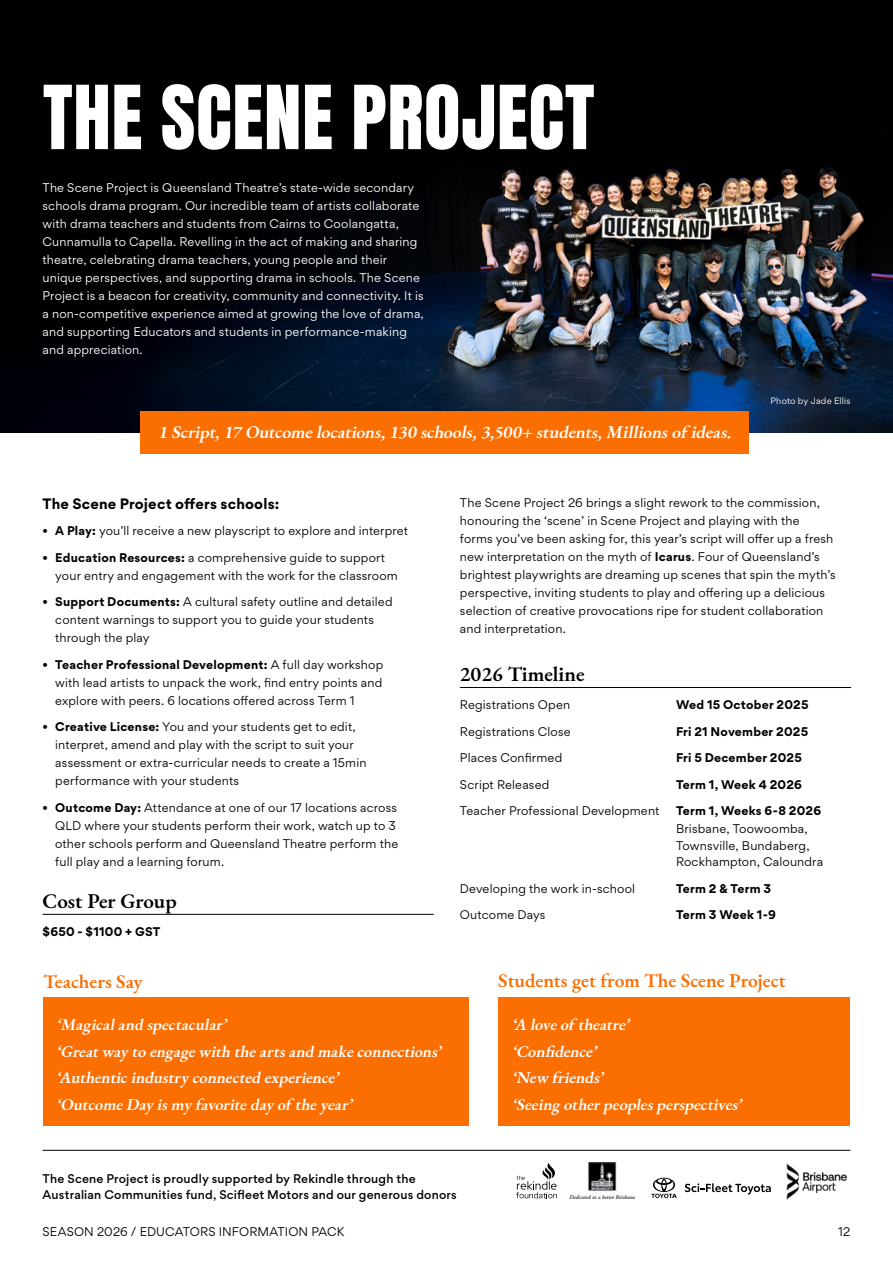
<style>
.page{position:relative;width:893px;height:1263px;background:#fff}
.page>*{position:absolute;margin:0;border:0;box-sizing:border-box;transform-origin:0 0}
.t1{font:75px "Anton";letter-spacing:.01em;color:#fff}
.t2{font:600 21px "EB Garamond";color:#000}
.t3{font:600 19.5px "EB Garamond";color:#fa6e02}
.t4{font:italic 600 18px "EB Garamond";color:#fff}
.t5{font:italic 600 16.5px/26.5px "EB Garamond";color:#fff}
.t6{font:700 13.5px "Gordita";letter-spacing:.015em;color:#000}
.t7{font:11.25px/18px "Gordita";letter-spacing:.015em;color:#000}
.t8{font:11.25px/18px "Gordita";letter-spacing:.015em;color:#fff}
.t9{font:700 11.25px "Gordita";letter-spacing:.02em;color:#000}
.t10{font:500 11.25px/16.5px "Gordita";letter-spacing:.015em;color:#000}
.t11{font:8.25px "Gordita";letter-spacing:.02em;color:#fff}
.s1{font-weight:700}
</style>
<div class="page">
<div style="left:43px;top:997px;width:426px;height:129px;background:#fa6e02"></div>
<div style="left:498px;top:997px;width:352px;height:129px;background:#fa6e02"></div>
<img style="left:0;top:0;width:893px;height:432px">
<hr style="left:43px;top:1150px;width:807px;height:1px;background:#000">
<svg style="left:516px;top:1163px;width:41px;height:35px"></svg>
<img style="left:569px;top:1163px;width:66px;height:35px">
<svg style="left:651px;top:1178px;width:26px;height:20px"></svg>
<svg style="left:685px;top:1183px;width:86px;height:11px"></svg>
<img style="left:786px;top:1163px;width:62px;height:37px">
<hr style="left:460px;top:687px;width:391px;height:1px;background:#000">
<hr style="left:43px;top:914px;width:391px;height:1px;background:#000">
<div style="left:141px;top:411px;width:608px;height:42px;background:#fa6e02"></div>
<h1 class="t1" style="left:43px;top:79px;width:553px">THE SCENE PROJECT</h1>
<p class="t8" style="left:43px;top:179px;width:383px">The Scene Project is Queensland Theatre’s state-wide secondary schools drama program. Our incredible team of artists collaborate with drama teachers and students from Cairns to Coolangatta, Cunnamulla to Capella. Revelling in the act of making and sharing theatre, celebrating drama teachers, young people and their unique perspectives, and supporting drama in schools. The Scene Project is a beacon for creativity, community and connectivity. It is a non-competitive experience aimed at growing the love of drama, and supporting Educators and students in performance-making and appreciation.</p>
<h3 class="t4" style="left:158px;top:420px;width:579px">1 Script,17 Outcomelocations,130 schools,3,500+ students,Millionsof ideas.</h3>
<p class="t11" style="left:770px;top:395px;width:81px">Photo by Jade Ellis</p>
<p class="t6" style="left:43px;top:493px;width:238px">The Scene Project offers schools:</p>
<p class="t7" style="left:43px;top:522px;width:367px"><span class="s1">• A Play:</span> you’ll receive a new playscript to explore and interpret</p>
<p class="t7" style="left:55px;top:548px;width:344px;text-indent:-13px"><span class="s1">• Education Resources:</span> a comprehensive guide to support your entry and engagement with the work for the classroom</p>
<p class="t7" style="left:55px;top:593px;width:339px;text-indent:-13px"><span class="s1">• Support Documents:</span> A cultural safety outline and detailed content warnings to support you to guide your students through the play</p>
<p class="t7" style="left:55px;top:655px;width:329px;text-align:justify;text-indent:-13px"><span class="s1">• Teacher Professional Development:</span> A full day workshop with lead artists to unpack the work, find entry points and explore with peers. 6 locations offered across Term 1</p>
<p class="t7" style="left:55px;top:718px;width:313px;text-indent:-13px"><span class="s1">• Creative License:</span> You and your students get to edit, interpret, amend and play with the script to suit your assessment or extra-curricular needs to create a 15min performance with your students</p>
<p class="t7" style="left:55px;top:798px;width:344px;text-indent:-13px"><span class="s1">• Outcome Day:</span> Attendance at one of our 17 locations across QLD where your students perform their work, watch up to 3 other schools perform and Queensland Theatre perform the full play and a learning forum.</p>
<h2 class="t2" style="left:43px;top:886px;width:136px">Cost Per Group</h2>
<p class="t9" style="left:43px;top:922px;width:119px">$650 - $1100 + GST</p>
<p class="t7" style="left:460px;top:494px;width:377px">The Scene Project 26 brings a slight rework to the commission, honouring the ‘scene’ in Scene Project and playing with the<br>forms you’ve been asking for, this year’s script will offer up a fresh new interpretation on the myth of <span class="s1">Icarus</span>. Four of Queensland’s brightest playwrights are dreaming up scenes that spin the myth’s perspective, inviting students to play and offering up a delicious selection of creative provocations ripe for student collaboration and interpretation.</p>
<h2 class="t2" style="left:460px;top:659px;width:126px">2026 Timeline</h2>
<p class="t7" style="left:460px;top:696px;width:112px">Registrations Open</p>
<p class="t9" style="left:676px;top:696px;width:134px">Wed 15 October 2025</p>
<p class="t7" style="left:460px;top:722px;width:112px">Registrations Close</p>
<p class="t9" style="left:676px;top:722px;width:134px">Fri 21 November 2025</p>
<p class="t7" style="left:460px;top:749px;width:104px">Places Confirmed</p>
<p class="t9" style="left:676px;top:749px;width:127px">Fri 5 December 2025</p>
<p class="t7" style="left:460px;top:775px;width:91px">Script Released</p>
<p class="t9" style="left:676px;top:775px;width:128px">Term 1, Week 4 2026</p>
<p class="t7" style="left:460px;top:802px;width:201px">Teacher Professional Development</p>
<p class="t9" style="left:676px;top:802px;width:147px">Term 1, Weeks 6-8 2026</p>
<p class="t7" style="left:676px;top:820px;width:149px;line-height:16.5px">Brisbane, Toowoomba,<br>Townsville, Bundaberg,<br>Rockhampton, Caloundra</p>
<p class="t7" style="left:460px;top:879px;width:177px">Developing the work in-school</p>
<p class="t9" style="left:676px;top:879px;width:97px">Term 2 &amp; Term 3</p>
<p class="t7" style="left:460px;top:906px;width:87px">Outcome Days</p>
<p class="t9" style="left:676px;top:906px;width:101px">Term 3 Week 1-9</p>
<h3 class="t3" style="left:43px;top:968px;width:101px">Teachers Say</h3>
<h3 class="t3" style="left:498px;top:967px;width:289px">Students get from The Scene Project</h3>
<h3 class="t5" style="left:57px;top:1011px;width:389px">‘Magicaland spectacular’<br>‘Greatway to engagewith theartsand makeconnections’ ‘Authenticindustry connected experience’ ‘OutcomeDay ismy favoriteday of theyear’</h3>
<p class="t10" style="left:43px;top:1170px;width:416px">The Scene Project is proudly supported by Rekindle through the<br>Australian Communities fund, Scifleet Motors and our generous donors</p>
<h3 class="t5" style="left:512px;top:1011px;width:235px">‘A loveof theatre’<br>‘Confidence’<br>‘New friends’<br>‘Seeing otherpeoplesperspectives’</h3>
<p class="t7" style="left:43px;top:1222px;width:303px">SEASON 2026 / EDUCATORS INFORMATION PACK</p>
<p class="t7" style="left:838px;top:1222px;width:14px">12</p>
</div>
